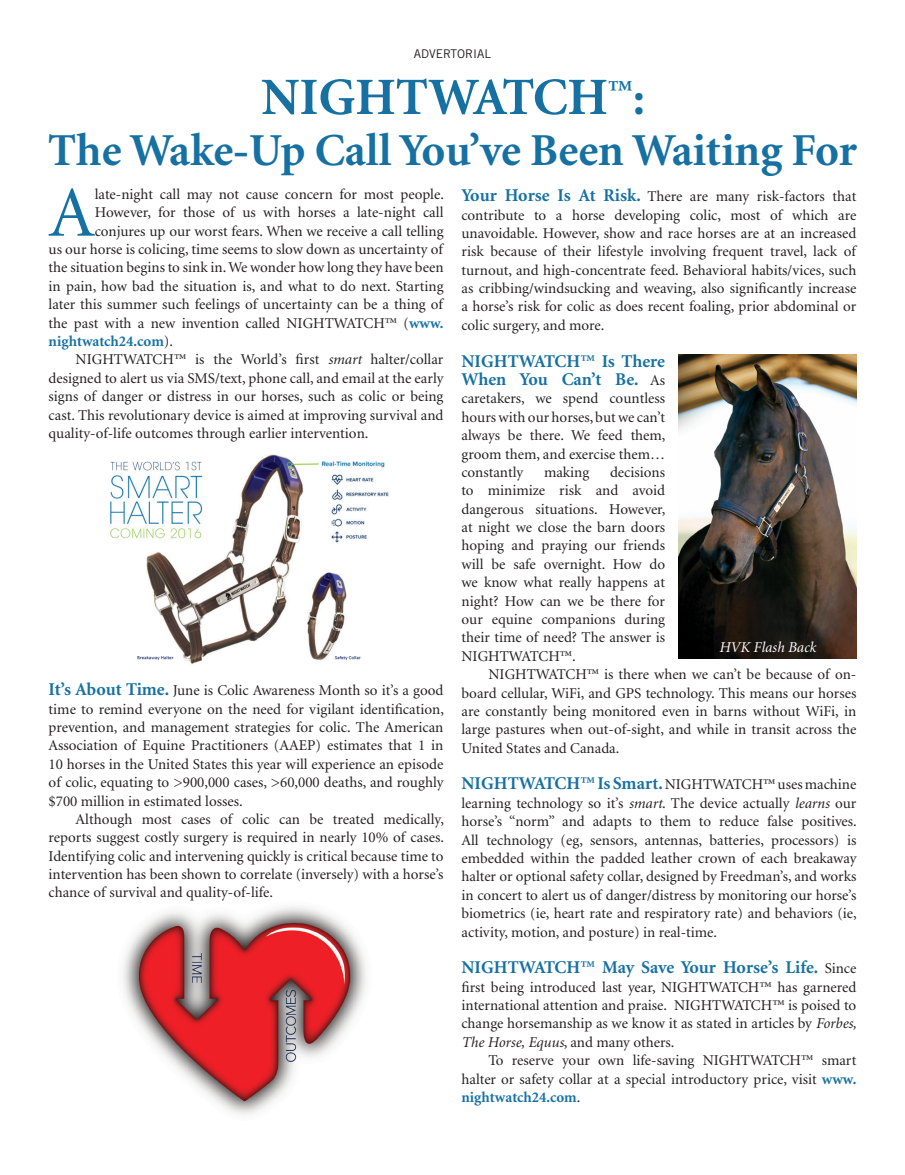
<style>
.page{position:relative;width:905px;height:1175px;background:#fff}
.page>*{position:absolute;margin:0;border:0;box-sizing:border-box;transform-origin:0 0}
.t1{font:71.55px "Minion";color:#1671a2}
.t2{font:700 52.5px "Minion";color:#1671a2}
.t3{font:700 45.75px "Minion";color:#1671a2}
.List_Paragraph{font:700 18px/18.3px "Minion";color:#1671a2}
.List_Paragraph-2{font:15px/18.3px "Minion";color:#231f20;text-align:justify}
.t4{font:700 15px "Minion";color:#1671a2}
.t5{font:italic 15px "Minion";color:#fff}
.t6{font:12px "Trade Gothic";color:#231f20}
.s1{font-size:48px}
.s2{font-weight:700;color:#1671a2}
.s3{font-weight:400;color:#231f20}
.s4{font-style:italic}
.s5{font-weight:700;font-size:18px;color:#1671a2}
.s6{font-weight:400;font-size:15px;color:#231f20}
</style>
<div class="page">
<img style="left:123px;top:906px;width:243px;height:209px">
<img style="left:110px;top:454px;width:279px;height:210px">
<img style="left:678px;top:354px;width:178px;height:304px">
<p class="t6" style="left:413px;top:46px;width:79px">ADVERTORIAL</p>
<p class="t2" style="left:261px;top:70px;width:385px">NIGHTWATCH<sup>™</sup><span class="s1">:</span></p>
<p class="t3" style="left:48px;top:127px;width:810px">The Wake-Up Call You’ve Been Waiting For</p>
<p class="t1" style="left:49px;top:177px;width:48px">A</p>
<p class="List_Paragraph-2" style="left:95px;top:185px;width:350px">late-night call may not cause concern for most people.</p>
<p class="List_Paragraph-2" style="left:95px;top:204px;width:350px">However, for those of us with horses a late-night call</p>
<p class="List_Paragraph-2" style="left:95px;top:222px;width:350px">conjures up our worst fears. When we receive a call telling</p>
<p class="List_Paragraph-2" style="left:49px;top:241px;width:396px">us our horse is colicing, time seems to slow down as uncertainty of</p>
<p class="List_Paragraph-2" style="left:49px;top:259px;width:396px">the situation begins to sink in. We wonder how long they have been</p>
<p class="List_Paragraph-2" style="left:49px;top:277px;width:396px">in pain, how bad the situation is, and what to do next. Starting</p>
<p class="List_Paragraph-2" style="left:49px;top:296px;width:396px">later this summer such feelings of uncertainty can be a thing of</p>
<p class="List_Paragraph-2" style="left:49px;top:314px;width:396px">the past with a new invention called NIGHTWATCH™ (<span class="s2">www.</span></p>
<p class="t4" style="left:49px;top:333px;width:126px">nightwatch24.com<span class="s3">).</span></p>
<p class="List_Paragraph-2" style="left:49px;top:351px;width:396px;text-indent:27px">NIGHTWATCH™ is the World’s first <span class="s4">smart</span> halter/collar designed to alert us via SMS/text, phone call, and email at the early signs of danger or distress in our horses, such as colic or being cast. This revolutionary device is aimed at improving survival and quality-of-life outcomes through earlier intervention.</p>
<p class="List_Paragraph-2" style="left:49px;top:682px;width:397px"><span class="s5">It’s About Time.</span> June is Colic Awareness Month so it’s a good time to remind everyone on the need for vigilant identification, prevention, and management strategies for colic. The American Association of Equine Practitioners (AAEP) estimates that 1 in 10 horses in the United States this year will experience an episode of colic, equating to &gt;900,000 cases, &gt;60,000 deaths, and roughly $700 million in estimated losses.</p>
<p class="List_Paragraph-2" style="left:49px;top:810px;width:397px;text-indent:27px">Although most cases of colic can be treated medically, reports suggest costly surgery is required in nearly 10% of cases.<br>Identifying colic and intervening quickly is critical because time to intervention has been shown to correlate (inversely) with a horse’s chance of survival and quality-of-life.</p>
<p class="List_Paragraph-2" style="left:461px;top:188px;width:396px"><span class="s5">Your Horse Is At Risk.</span> There are many risk-factors that contribute to a horse developing colic, most of which are unavoidable. However, show and race horses are at an increased risk because of their lifestyle involving frequent travel, lack of turnout, and high-concentrate feed. Behavioral habits/vices, such as cribbing/windsucking and weaving, also significantly increase a horse’s risk for colic as does recent foaling, prior abdominal or colic surgery, and more.</p>
<p class="List_Paragraph" style="left:461px;top:352px;width:205px">NIGHTWATCH™ Is There<br>When You Can’t Be. <span class="s6">As</span></p>
<p class="List_Paragraph-2" style="left:461px;top:390px;width:205px">caretakers, we spend countless hours with our horses, but we can’t always be there. We feed them, groom them, and exercise them… constantly</p>
<p class="List_Paragraph-2" style="left:461px;top:463px;width:205px;text-indent:148px">decisions to minimize risk and avoid dangerous situations. However, at night we close the barn doors hoping and praying our friends will be safe overnight. How do we know what really happens at night? How can we be there for our equine companions during their time of need? The answer is NIGHTWATCH™.</p>
<p class="List_Paragraph-2" style="left:461px;top:665px;width:396px;text-indent:27px">NIGHTWATCH™ is there when we can’t be because of on&shy;board cellular, WiFi, and GPS technology. This means our horses are constantly being monitored even in barns without WiFi, in large pastures when out-of-sight, and while in transit across the United States and Canada.</p>
<p class="List_Paragraph-2" style="left:461px;top:776px;width:397px"><span class="s5">NIGHTWATCH™ Is Smart.</span>NIGHTWATCH™ uses machine learning technology so it’s <span class="s4">smart</span>. The device actually <span class="s4">learns</span> our horse’s “norm” and adapts to them to reduce false positives.<br>All technology (eg, sensors, antennas, batteries, processors) is embedded within the padded leather crown of each breakaway halter or optional safety collar, designed by Freedman’s, and works in concert to alert us of danger/distress by monitoring our horse’s biometrics (ie, heart rate and respiratory rate) and behaviors (ie, activity, motion, and posture) in real-time.</p>
<p class="List_Paragraph" style="left:461px;top:958px;width:396px">NIGHTWATCH™ May Save Your Horse’s Life. <span class="s6">Since</span></p>
<p class="List_Paragraph-2" style="left:461px;top:978px;width:396px">first being introduced last year, NIGHTWATCH™ has garnered international attention and praise. NIGHTWATCH™ is poised to change horsemanship as we know it as stated in articles by <span class="s4">Forbes, The Horse, Equus</span>, and many others.</p>
<p class="List_Paragraph-2" style="left:461px;top:1051px;width:396px;text-indent:27px">To reserve your own life-saving NIGHTWATCH™ smart halter or safety collar at a special introductory price, visit <span class="s2">www. nightwatch24.com</span>.</p>
<p class="List_Paragraph-2" style="left:544px;top:463px;width:47px">making</p>
<p class="t5" style="left:719px;top:640px;width:98px">HVK Flash Back</p>
</div>
